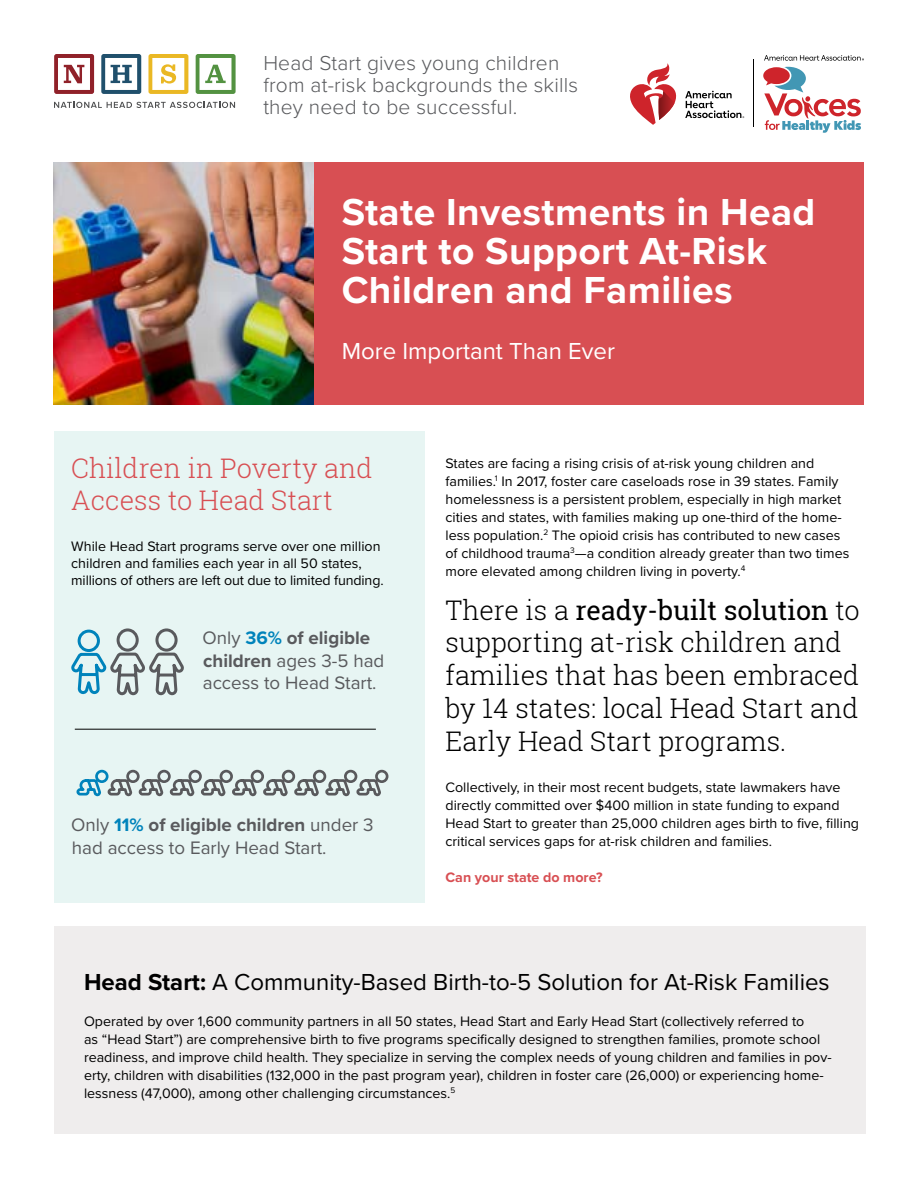
<style>
.page{position:relative;width:918px;height:1188px;background:#fff}
.page>*{position:absolute;margin:0;border:0;box-sizing:border-box;transform-origin:0 0}
.t1{font:700 39px/39px "Proxima Nova";letter-spacing:.01em;color:#fff}
.t2{font:300 27px/33px "Roboto Slab";color:#000}
.t3{font:300 27px/32.4px "Roboto Slab";color:#d84f53}
.t4{font:24px "Proxima Nova";color:#000}
.t5{font:24px "Proxima Nova";color:#fff}
.t6{font:300 21px/22.5px "Proxima Nova";letter-spacing:.01em;color:#595a5d}
.t7{font:18.75px/22.5px "Proxima Nova";color:#595a5d}
.t8{font:14.25px/18px "Proxima Nova";color:#000}
.t9{font:700 14.25px "Proxima Nova";color:#d84f53}
.s1{font-weight:700;color:#0083bb}
.s2{font-weight:700}
.s3{font-weight:400}
</style>
<div class="page">
<img style="left:54px;top:162px;width:261px;height:243px">
<div style="left:54px;top:431px;width:370px;height:472px;background:#e7f5f3"></div>
<div style="left:315px;top:162px;width:549px;height:243px;background:#d84f53"></div>
<div style="left:54px;top:927px;width:812px;height:207px;background:#efeded"></div>
<hr style="left:75px;top:729px;width:301px;height:1px;background:#000">
<svg style="left:72px;top:628px;width:112px;height:68px"></svg>
<svg style="left:76px;top:769px;width:313px;height:28px"></svg>
<hr style="left:753px;top:59px;width:1px;height:67px;background:#000">
<svg style="left:685px;top:91px;width:59px;height:27px"></svg>
<svg style="left:630px;top:63px;width:47px;height:62px"></svg>
<svg style="left:763px;top:67px;width:98px;height:66px"></svg>
<svg style="left:764px;top:55px;width:100px;height:6px"></svg>
<svg style="left:54px;top:102px;width:181px;height:6px"></svg>
<svg style="left:54px;top:54px;width:40px;height:40px"></svg>
<svg style="left:101px;top:54px;width:40px;height:40px"></svg>
<svg style="left:148px;top:54px;width:40px;height:40px"></svg>
<svg style="left:196px;top:54px;width:40px;height:40px"></svg>
<h3 class="t6" style="left:263px;top:50px;width:316px">Head Start gives young children from at-risk backgrounds the skills they need to be successful.</h3>
<h1 class="t1" style="left:342px;top:191px;width:475px">State Investments in Head<br>Start to Support At-Risk<br>Children and Families</h1>
<h3 class="t5" style="left:342px;top:333px;width:275px">More Important Than Ever</h3>
<h2 class="t3" style="left:71px;top:451px;width:303px">Children in Poverty and<br>Access to Head Start</h2>
<p class="t8" style="left:71px;top:537px;width:314px;line-height:17.1px">While Head Start programs serve over one million children and families each year in all 50 states, millions of others are left out due to limited funding.</p>
<h3 class="t7" style="left:203px;top:626px;width:183px">Only <span class="s1">36%</span> <span class="s2">of eligible children</span> ages 3-5 had access to Head Start.</h3>
<h3 class="t7" style="left:71px;top:813px;width:304px">Only <span class="s1">11%</span> <span class="s2">of eligible children</span> under 3 had access to Early Head Start.</h3>
<p class="t8" style="left:445px;top:454px;width:405px">States are facing a rising crisis of at-risk young children and families.<sup>1</sup> In 2017, foster care caseloads rose in 39 states. Family homelessness is a persistent problem, especially in high market cities and states, with families making up one-third of the home&shy;less population.<sup>2</sup> The opioid crisis has contributed to new cases of childhood trauma<sup>3</sup>—a condition already greater than two times more elevated among children living in poverty.<sup>4</sup></p>
<h2 class="t2" style="left:446px;top:593px;width:416px">There is a <span class="s3">ready-built solution</span> to supporting at-risk children and families that has been embraced by 14 states: local Head Start and<br>Early Head Start programs.</h2>
<p class="t8" style="left:446px;top:778px;width:415px">Collectively, in their most recent budgets, state lawmakers have directly committed over $400 million in state funding to expand Head Start to greater than 25,000 children ages birth to five, filling critical services gaps for at-risk children and families.</p>
<p class="t9" style="left:446px;top:867px;width:159px">Can your state do more?</p>
<h3 class="t4" style="left:84px;top:964px;width:747px"><span class="s2">Head Start:</span> A Community-Based Birth-to-5 Solution for At-Risk Families</h3>
<p class="t8" style="left:84px;top:1012px;width:749px">Operated by over 1,600 community partners in all 50 states, Head Start and Early Head Start (collectively referred to<br>as “Head Start”) are comprehensive birth to five programs specifically designed to strengthen families, promote school readiness, and improve child health. They specialize in serving the complex needs of young children and families in pov&shy;erty, children with disabilities (132,000 in the past program year), children in foster care (26,000) or experiencing home&shy;lessness (47,000), among other challenging circumstances.<sup>5</sup></p>
</div>
